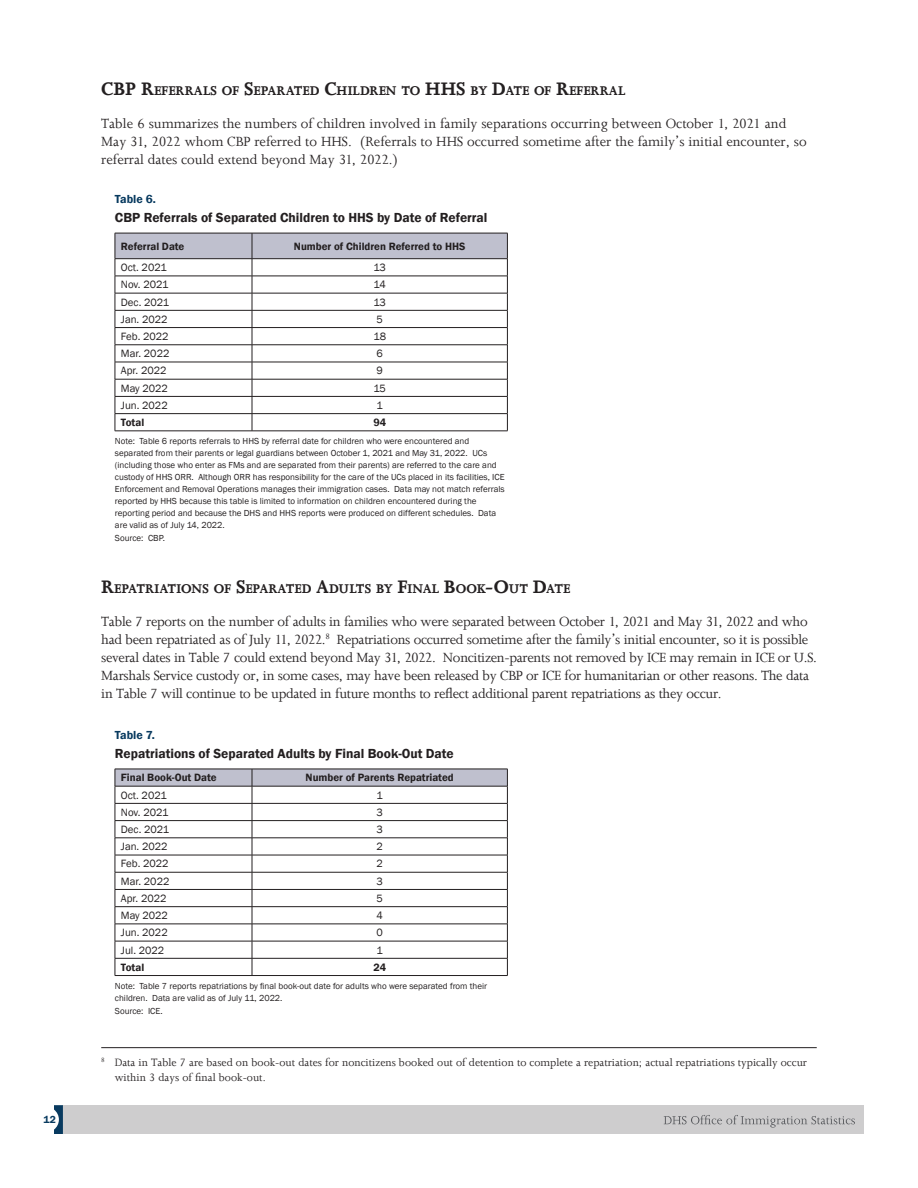
<style>
.page{position:relative;width:918px;height:1188px;background:#fff}
.page>*{position:absolute;margin:0;border:0;box-sizing:border-box;transform-origin:0 0}
.t1{font:15px/18px "Joanna";letter-spacing:-.02em;color:#231f20}
.t2{font:15px/18px "Joanna";color:#231f20}
.t3{font:700 14.7px "Joanna";color:#231f20}
.t4{font:600 13.5px "Franklin Gothic";color:#231f20}
.t5{font:12px/15px "Joanna";color:#231f20}
.t6{font:600 12px "Franklin Gothic";color:#083a5f}
.t7{font:10.8px "Franklin Gothic";color:#231f20}
.t8{font:600 10.8px "Franklin Gothic";color:#231f20}
.t9{font:600 10.5px "Franklin Gothic";color:#083a5f}
.t10{font:9px/12px "Franklin Gothic";color:#231f20}
.s1{font-size:21px}
</style>
<div class="page">
<div style="left:63px;top:1105px;width:801px;height:29px;background:#cecdce"></div>
<svg style="left:664px;top:1115px;width:191px;height:13px"></svg>
<svg style="left:54px;top:1105px;width:9px;height:29px"></svg>
<svg style="left:115px;top:234px;width:393px;height:197px"></svg>
<hr style="left:115px;top:258px;width:137px;height:1px;background:#231f20">
<hr style="left:252px;top:258px;width:256px;height:1px;background:#231f20">
<hr style="left:115px;top:233px;width:137px;height:1px;background:#231f20">
<hr style="left:252px;top:233px;width:256px;height:1px;background:#231f20">
<hr style="left:115px;top:431px;width:137px;height:1px;background:#231f20">
<hr style="left:252px;top:431px;width:256px;height:1px;background:#231f20">
<svg style="left:115px;top:770px;width:393px;height:205px"></svg>
<hr style="left:115px;top:786px;width:137px;height:1px;background:#231f20">
<hr style="left:252px;top:786px;width:256px;height:1px;background:#231f20">
<hr style="left:115px;top:769px;width:137px;height:1px;background:#231f20">
<hr style="left:252px;top:769px;width:256px;height:1px;background:#231f20">
<hr style="left:115px;top:975px;width:137px;height:1px;background:#231f20">
<hr style="left:252px;top:975px;width:256px;height:1px;background:#231f20">
<hr style="left:101px;top:1047px;width:716px;height:1px;background:#231f20">
<p class="t9" style="left:43px;top:1113px;width:14px">12</p>
<h3 class="t3" style="left:101px;top:82px;width:526px"><span class="s1">CBP R</span>EFERRALS OF <span class="s1">S</span>EPARATED <span class="s1">C</span>HILDREN TO <span class="s1">HHS</span> BY <span class="s1">D</span>ATE OF <span class="s1">R</span>EFERRAL</h3>
<p class="t2" style="left:101px;top:115px;width:707px">Table 6 summarizes the numbers of children involved in family separations occurring between October 1, 2021 and<br>May 31, 2022 whom CBP referred to HHS. (Referrals to HHS occurred sometime after the family’s initial encounter, so referral dates could extend beyond May 31, 2022.)</p>
<p class="t6" style="left:115px;top:191px;width:42px">Table 6.</p>
<p class="t4" style="left:115px;top:209px;width:374px">CBP Referrals of Separated Children to HHS by Date of Referral</p>
<p class="t8" style="left:121px;top:239px;width:65px">Referral Date</p>
<p class="t8" style="left:294px;top:239px;width:173px">Number of Children Referred to HHS</p>
<p class="t7" style="left:121px;top:261px;width:47px">Oct. 2021</p>
<p class="t7" style="left:373px;top:261px;width:14px">13</p>
<p class="t7" style="left:121px;top:278px;width:49px">Nov. 2021</p>
<p class="t7" style="left:374px;top:278px;width:14px">14</p>
<p class="t7" style="left:121px;top:295px;width:50px">Dec. 2021</p>
<p class="t7" style="left:373px;top:295px;width:14px">13</p>
<p class="t7" style="left:121px;top:312px;width:48px">Jan. 2022</p>
<p class="t7" style="left:377px;top:312px;width:8px">5</p>
<p class="t7" style="left:121px;top:330px;width:49px">Feb. 2022</p>
<p class="t7" style="left:373px;top:330px;width:14px">18</p>
<p class="t7" style="left:121px;top:347px;width:50px">Mar. 2022</p>
<p class="t7" style="left:377px;top:347px;width:8px">6</p>
<p class="t7" style="left:121px;top:364px;width:47px">Apr. 2022</p>
<p class="t7" style="left:377px;top:364px;width:8px">9</p>
<p class="t7" style="left:121px;top:381px;width:49px">May 2022</p>
<p class="t7" style="left:373px;top:381px;width:14px">15</p>
<p class="t7" style="left:121px;top:399px;width:48px">Jun. 2022</p>
<p class="t7" style="left:377px;top:399px;width:8px">1</p>
<p class="t8" style="left:121px;top:416px;width:25px">Total</p>
<p class="t8" style="left:373px;top:416px;width:14px">94</p>
<p class="t10" style="left:115px;top:435px;width:391px">Note: Table 6 reports referrals to HHS by referral date for children who were encountered and separated from their parents or legal guardians between October 1, 2021 and May 31, 2022. UCs (including those who enter as FMs and are separated from their parents) are referred to the care and custody of HHS ORR. Although ORR has responsibility for the care of the UCs placed in its facilities, ICE Enforcement and Removal Operations manages their immigration cases. Data may not match referrals reported by HHS because this table is limited to information on children encountered during the reporting period and because the DHS and HHS reports were produced on different schedules. Data are valid as of July 14, 2022.</p>
<p class="t10" style="left:115px;top:532px;width:52px">Source: CBP.</p>
<h3 class="t3" style="left:101px;top:580px;width:471px"><span class="s1">R</span>EPATRIATIONS OF <span class="s1">S</span>EPARATED <span class="s1">A</span>DULTS BY <span class="s1">F</span>INAL <span class="s1">B</span>OOK<span class="s1">-O</span>UT <span class="s1">D</span>ATE</h3>
<p class="t1" style="left:101px;top:612px;width:717px">Table 7 reports on the number of adults in families who were separated between October 1, 2021 and May 31, 2022 and who had been repatriated as of July 11, 2022.<sup>8</sup> Repatriations occurred sometime after the family’s initial encounter, so it is possible several dates in Table 7 could extend beyond May 31, 2022. Noncitizen-parents not removed by ICE may remain in ICE or U.S.<br>Marshals Service custody or, in some cases, may have been released by CBP or ICE for humanitarian or other reasons. The data in Table 7 will continue to be updated in future months to reflect additional parent repatriations as they occur.</p>
<p class="t6" style="left:115px;top:727px;width:42px">Table 7.</p>
<p class="t4" style="left:115px;top:745px;width:340px">Repatriations of Separated Adults by Final Book-Out Date</p>
<p class="t8" style="left:121px;top:771px;width:97px">Final Book-Out Date</p>
<p class="t8" style="left:306px;top:771px;width:150px">Number of Parents Repatriated</p>
<p class="t7" style="left:121px;top:788px;width:47px">Oct. 2021</p>
<p class="t7" style="left:377px;top:788px;width:8px">1</p>
<p class="t7" style="left:121px;top:805px;width:49px">Nov. 2021</p>
<p class="t7" style="left:377px;top:805px;width:8px">3</p>
<p class="t7" style="left:121px;top:823px;width:50px">Dec. 2021</p>
<p class="t7" style="left:377px;top:823px;width:8px">3</p>
<p class="t7" style="left:121px;top:840px;width:48px">Jan. 2022</p>
<p class="t7" style="left:377px;top:840px;width:8px">2</p>
<p class="t7" style="left:121px;top:857px;width:49px">Feb. 2022</p>
<p class="t7" style="left:377px;top:857px;width:8px">2</p>
<p class="t7" style="left:121px;top:874px;width:50px">Mar. 2022</p>
<p class="t7" style="left:377px;top:874px;width:8px">3</p>
<p class="t7" style="left:121px;top:892px;width:47px">Apr. 2022</p>
<p class="t7" style="left:377px;top:892px;width:8px">5</p>
<p class="t7" style="left:121px;top:909px;width:49px">May 2022</p>
<p class="t7" style="left:377px;top:909px;width:8px">4</p>
<p class="t7" style="left:121px;top:926px;width:48px">Jun. 2022</p>
<p class="t7" style="left:377px;top:926px;width:8px">0</p>
<p class="t7" style="left:121px;top:943px;width:45px">Jul. 2022</p>
<p class="t7" style="left:377px;top:943px;width:8px">1</p>
<p class="t8" style="left:121px;top:960px;width:25px">Total</p>
<p class="t8" style="left:373px;top:960px;width:14px">24</p>
<p class="t10" style="left:115px;top:980px;width:374px">Note: Table 7 reports repatriations by final book-out date for adults who were separated from their children. Data are valid as of July 11, 2022.</p>
<p class="t10" style="left:115px;top:1005px;width:49px">Source: ICE.</p>
<p class="t5" style="left:115px;top:1055px;width:694px;text-indent:-14px"><sup>8</sup> Data in Table 7 are based on book-out dates for noncitizens booked out of detention to complete a repatriation; actual repatriations typically occur within 3 days of final book-out.</p>
</div>
